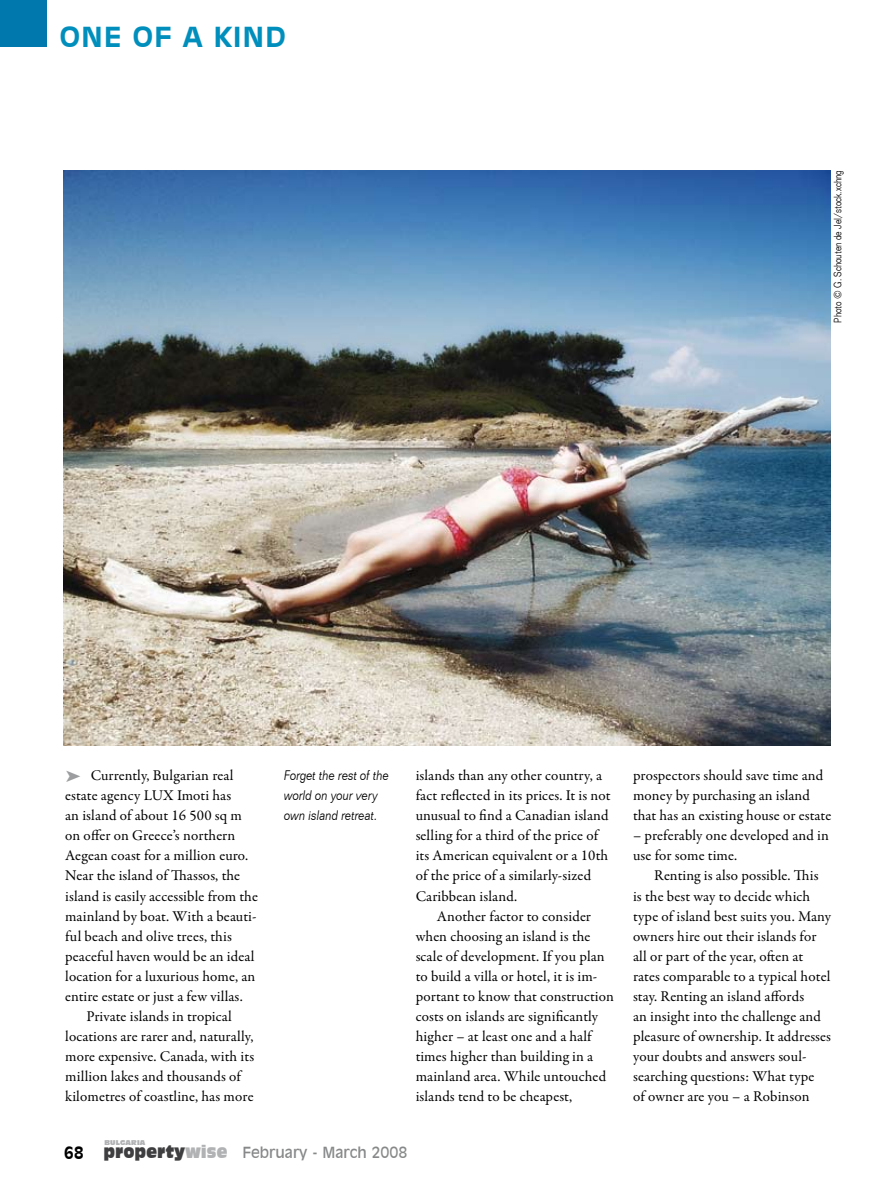
<style>
.page{position:relative;width:893px;height:1191px;background:#fff}
.page>*{position:absolute;margin:0;border:0;box-sizing:border-box;transform-origin:0 0}
.t1{font:700 27px "Incised 901 BT";letter-spacing:.025em;color:#008fbc;scale:1.1 1}
.t2{font:700 16.5px "Incised 901 BT";color:#000}
.t3{font:15px/20.1px "Garamond Premr Pro";letter-spacing:.01em;color:#000}
.t4{font:15px "Incised 901 BT";color:#878889}
.t5{font:italic 300 13.5px/20.1px "Folio BT";color:#000;scale:.85 1}
.t6{font:300 10.5px "Folio BT";color:#000;scale:.8 1}
.t7{font:6.45px "Incised 901 BT Nord";letter-spacing:.04em;color:#b1b2b4;scale:.81 1}
.s1{font-family:"Incised 901 BT Nord";font-size:16.95px;color:#3e3e40}
.s2{font-family:"Incised 901 BT Nord";font-size:16.95px;color:#b1b2b4}
</style>
<div class="page">
<div style="left:0;top:0;width:47px;height:47px;background:#0078ad"></div>
<img style="left:64px;top:170px;width:766px;height:575px">
<h1 class="t1" style="left:60px;top:20px;width:207px">ONE OF A KIND</h1>
<p class="t6" style="left:831px;top:323px;width:192px;rotate:-90deg">Photo © G. Schouten de Jel/stock.xchng</p>
<p class="t3" style="left:91px;top:765px;width:144px">Currently, Bulgarian real</p>
<p class="t3" style="left:65px;top:785px;width:168px">estate agency LUX Imoti has</p>
<p class="t3" style="left:65px;top:806px;width:178px">an island of about 16 500 sq m</p>
<p class="t3" style="left:65px;top:826px;width:171px">on offer on Greece’s northern</p>
<p class="t3" style="left:65px;top:846px;width:185px">Aegean coast for a million euro.</p>
<p class="t3" style="left:65px;top:866px;width:176px">Near the island of Thassos, the</p>
<p class="t3" style="left:65px;top:886px;width:194px">island is easily accessible from the</p>
<p class="t3" style="left:65px;top:906px;width:193px">mainland by boat. With a beauti-</p>
<p class="t3" style="left:65px;top:926px;width:168px">ful beach and olive trees, this</p>
<p class="t3" style="left:65px;top:946px;width:191px">peaceful haven would be an ideal</p>
<p class="t3" style="left:65px;top:966px;width:192px">location for a luxurious home, an</p>
<p class="t3" style="left:65px;top:986px;width:179px">entire estate or just a few villas.</p>
<p class="t3" style="left:86px;top:1006px;width:147px">Private islands in tropical</p>
<p class="t3" style="left:65px;top:1026px;width:190px">locations are rarer and, naturally,</p>
<p class="t3" style="left:65px;top:1046px;width:190px">more expensive. Canada, with its</p>
<p class="t3" style="left:65px;top:1066px;width:177px">million lakes and thousands of</p>
<p class="t3" style="left:65px;top:1087px;width:190px">kilometres of coastline, has more</p>
<p class="t5" style="left:284px;top:765px;width:125px">Forget the rest of the world on your very own island retreat.</p>
<p class="t3" style="left:416px;top:765px;width:197px">islands than any other country, a fact reflected in its prices. It is not unusual to find a Canadian island selling for a third of the price of its American equivalent or a 10th of the price of a similarly-sized<br>Caribbean island.</p>
<p class="t3" style="left:416px;top:906px;width:200px;text-indent:21px">Another factor to consider when choosing an island is the scale of development. If you plan to build a villa or hotel, it is im&shy;portant to know that construction costs on islands are significantly higher – at least one and a half times higher than building in a mainland area. While untouched islands tend to be cheapest,</p>
<p class="t2" style="left:64px;top:1143px;width:22px">68</p>
<p class="t7" style="left:104px;top:1138px;width:52px">BULGARIA</p>
<p class="t4" style="left:104px;top:1143px;width:305px"><span class="s1">property</span><span class="s2">wise</span> February - March 2008</p>
<p class="t3" style="left:633px;top:765px;width:200px">prospectors should save time and money by purchasing an island that has an existing house or estate</p>
<p class="t3" style="left:633px;top:826px;width:197px">– preferably one developed and in use for some time.</p>
<p class="t3" style="left:633px;top:866px;width:200px;text-indent:21px">Renting is also possible. This is the best way to decide which type of island best suits you. Many owners hire out their islands for all or part of the year, often at rates comparable to a typical hotel stay. Renting an island affords<br>an insight into the challenge and pleasure of ownership. It addresses your doubts and answers soul&shy;searching questions: What type<br>of owner are you – a Robinson</p>
</div>
